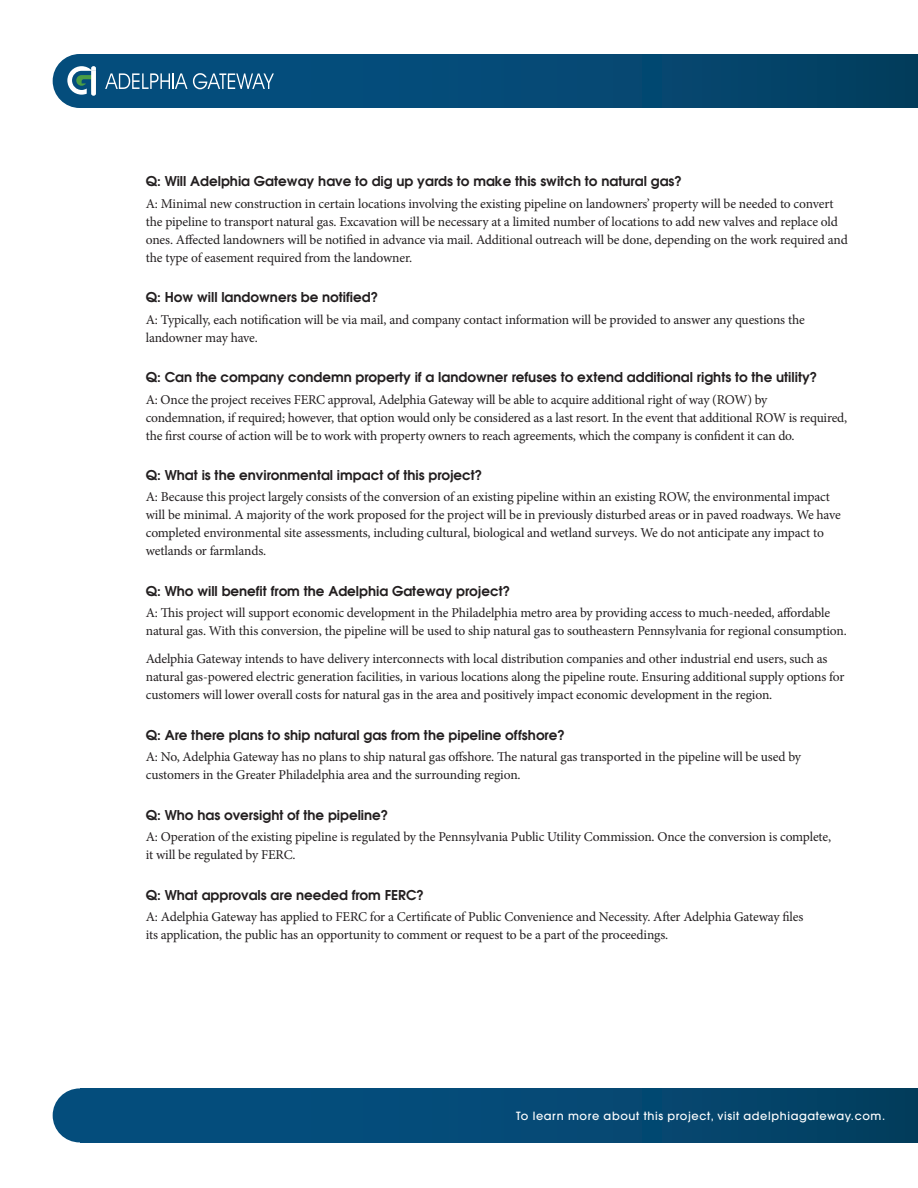
<style>
.page{position:relative;width:918px;height:1188px;background:#fff}
.page>*{position:absolute;margin:0;border:0;box-sizing:border-box;transform-origin:0 0}
.t1{font:13.5px/18px "Minion Pro";letter-spacing:-.015em;color:#231f20}
.t2{font:600 13.5px "Avant Garde";color:#231f20}
.t3{font:500 11.25px "Avant Garde";letter-spacing:.055em;color:#fff}
</style>
<div class="page">
<div style="left:53px;top:1088px;width:54px;height:54px;background:#044d7c;border-radius:50%"></div>
<div style="left:80px;top:1088px;width:838px;height:54px;background:linear-gradient(to right,#055183,#044164)"></div>
<div style="left:53px;top:54px;width:54px;height:54px;background:#044d7c;border-radius:50%"></div>
<div style="left:80px;top:54px;width:838px;height:54px;background:linear-gradient(to right,#055183,#044164)"></div>
<svg style="left:105px;top:73px;width:169px;height:16px"></svg>
<svg style="left:67px;top:66px;width:29px;height:30px"></svg>
<p class="t2" style="left:146px;top:173px;width:538px">Q: Will Adelphia Gateway have to dig up yards to make this switch to natural gas?</p>
<p class="t1" style="left:146px;top:194px;width:704px">A: Minimal new construction in certain locations involving the existing pipeline on landowners’ property will be needed to convert the pipeline to transport natural gas. Excavation will be necessary at a limited number of locations to add new valves and replace old ones. Affected landowners will be notified in advance via mail. Additional outreach will be done, depending on the work required and the type of easement required from the landowner.</p>
<p class="t2" style="left:146px;top:288px;width:234px">Q: How will landowners be notified?</p>
<p class="t1" style="left:146px;top:310px;width:661px">A: Typically, each notification will be via mail, and company contact information will be provided to answer any questions the landowner may have.</p>
<p class="t2" style="left:146px;top:368px;width:673px">Q: Can the company condemn property if a landowner refuses to extend additional rights to the utility?</p>
<p class="t1" style="left:146px;top:390px;width:703px">A: Once the project receives FERC approval, Adelphia Gateway will be able to acquire additional right of way (ROW) by condemnation, if required; however, that option would only be considered as a last resort. In the event that additional ROW is required, the first course of action will be to work with property owners to reach agreements, which the company is confident it can do.</p>
<p class="t2" style="left:146px;top:466px;width:338px">Q: What is the environmental impact of this project?</p>
<p class="t1" style="left:146px;top:488px;width:697px">A: Because this project largely consists of the conversion of an existing pipeline within an existing ROW, the environmental impact will be minimal. A majority of the work proposed for the project will be in previously disturbed areas or in paved roadways. We have completed environmental site assessments, including cultural, biological and wetland surveys. We do not anticipate any impact to wetlands or farmlands.</p>
<p class="t2" style="left:146px;top:582px;width:366px">Q: Who will benefit from the Adelphia Gateway project?</p>
<p class="t1" style="left:146px;top:604px;width:703px">A: This project will support economic development in the Philadelphia metro area by providing access to much-needed, affordable natural gas. With this conversion, the pipeline will be used to ship natural gas to southeastern Pennsylvania for regional consumption.</p>
<p class="t1" style="left:146px;top:650px;width:700px">Adelphia Gateway intends to have delivery interconnects with local distribution companies and other industrial end users, such as natural gas-powered electric generation facilities, in various locations along the pipeline route. Ensuring additional supply options for customers will lower overall costs for natural gas in the area and positively impact economic development in the region.</p>
<p class="t2" style="left:146px;top:726px;width:421px">Q: Are there plans to ship natural gas from the pipeline offshore?</p>
<p class="t1" style="left:146px;top:748px;width:657px">A: No, Adelphia Gateway has no plans to ship natural gas offshore. The natural gas transported in the pipeline will be used by customers in the Greater Philadelphia area and the surrounding region.</p>
<p class="t2" style="left:146px;top:806px;width:244px">Q: Who has oversight of the pipeline?</p>
<p class="t1" style="left:146px;top:828px;width:687px">A: Operation of the existing pipeline is regulated by the Pennsylvania Public Utility Commission. Once the conversion is complete, it will be regulated by FERC.</p>
<p class="t2" style="left:146px;top:886px;width:280px">Q: What approvals are needed from FERC?</p>
<p class="t1" style="left:146px;top:908px;width:659px">A: Adelphia Gateway has applied to FERC for a Certificate of Public Convenience and Necessity. After Adelphia Gateway files its application, the public has an opportunity to comment or request to be a part of the proceedings.</p>
<p class="t3" style="left:516px;top:1109px;width:371px">To learn more about this project, visit adelphiagateway.com.</p>
</div>
